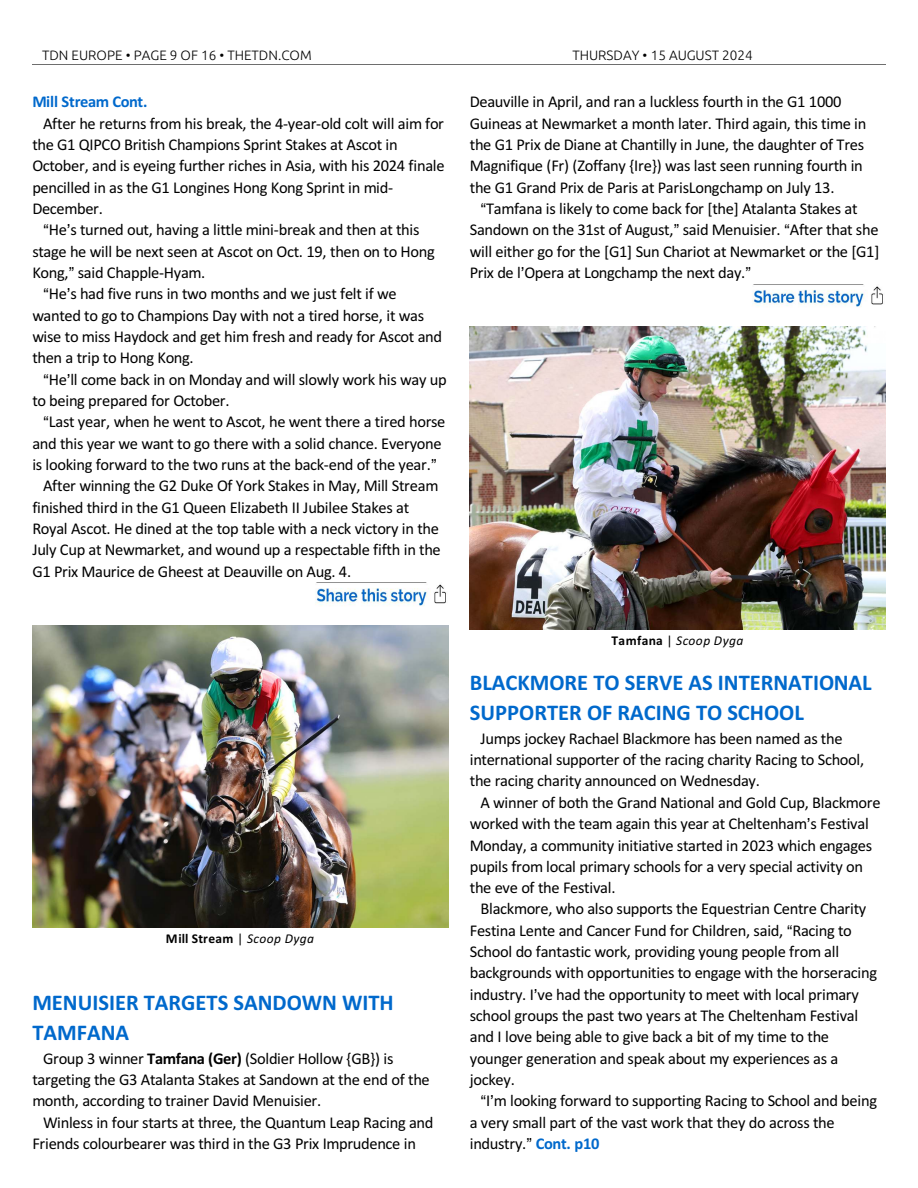
<style>
.page{position:relative;width:918px;height:1188px;background:#fff}
.page>*{position:absolute;margin:0;border:0;box-sizing:border-box;transform-origin:0 0}
.t1{font:700 22.5px/30.3px "Calibri";color:#0069cc}
.t2{font:16.5px/21.3px "Calibri";letter-spacing:-.02em;color:#000}
.t3{font:700 16.5px "Calibri";letter-spacing:-.02em;color:#0069cc}
.t4{font:300 13.5px "Ubuntu";color:#000}
.t5{font:700 13.5px "Calibri";letter-spacing:.02em;color:#000}
.t6{font:italic 13.5px "Calibri";letter-spacing:.03em;color:#000}
.s1{font-weight:400}
.s2{font-weight:400;font-style:italic}
.s3{font-weight:700}
.s4{font-weight:700;font-style:normal}
.s5{font-style:normal}
.s6{font-weight:700;color:#0069cc}
</style>
<div class="page">
<hr style="left:32px;top:64px;width:853px;height:1px;background:#6e6e6e">
<img style="left:32px;top:625px;width:416px;height:303px">
<img style="left:470px;top:327px;width:416px;height:302px">
<img style="left:315px;top:584px;width:131px;height:22px">
<img style="left:752px;top:284px;width:131px;height:23px">
<p class="t4" style="left:42px;top:49px;width:271px">TDN EUROPE • PAGE 9 OF 16 • THETDN.COM</p>
<p class="t4" style="left:572px;top:49px;width:182px">THURSDAY • 15 AUGUST 2024</p>
<p class="t3" style="left:32px;top:95px;width:117px">Mill Stream Cont.</p>
<p class="t2" style="left:43px;top:114px;width:402px">After he returns from his break, the 4-year-old colt will aim for</p>
<p class="t2" style="left:32px;top:135px;width:367px">the G1 QIPCO British Champions Sprint Stakes at Ascot in</p>
<p class="t2" style="left:32px;top:157px;width:414px">October, and is eyeing further riches in Asia, with his 2024 finale</p>
<p class="t2" style="left:32px;top:178px;width:362px">pencilled in as the G1 Longines Hong Kong Sprint in mid-</p>
<p class="t2" style="left:32px;top:199px;width:72px">December.</p>
<p class="t2" style="left:49px;top:221px;width:372px">He s turned out, having a little mini-break and then at this</p>
<p class="t2" style="left:32px;top:242px;width:404px">stage he will be next seen at Ascot on Oct. 19, then on to Hong</p>
<p class="t2" style="left:32px;top:263px;width:175px">Kong, said Chapple-Hyam.</p>
<p class="t2" style="left:49px;top:285px;width:349px">He s had five runs in two months and we just felt if we</p>
<p class="t2" style="left:32px;top:306px;width:393px">wanted to go to Champions Day with not a tired horse, it was</p>
<p class="t2" style="left:32px;top:327px;width:411px">wise to miss Haydock and get him fresh and ready for Ascot and</p>
<p class="t2" style="left:32px;top:349px;width:163px">then a trip to Hong Kong.</p>
<p class="t2" style="left:49px;top:370px;width:399px">He ll come back in on Monday and will slowly work his way up</p>
<p class="t2" style="left:32px;top:391px;width:199px">to being prepared for October.</p>
<p class="t2" style="left:49px;top:413px;width:398px">Last year, when he went to Ascot, he went there a tired horse</p>
<p class="t2" style="left:32px;top:434px;width:411px">and this year we want to go there with a solid chance. Everyone</p>
<p class="t2" style="left:32px;top:455px;width:400px">is looking forward to the two runs at the back-end of the year.</p>
<p class="t2" style="left:43px;top:477px;width:397px">After winning the G2 Duke Of York Stakes in May, Mill Stream</p>
<p class="t2" style="left:32px;top:498px;width:378px">finished third in the G1 Queen Elizabeth II Jubilee Stakes at</p>
<p class="t2" style="left:32px;top:519px;width:408px">Royal Ascot. He dined at the top table with a neck victory in the</p>
<p class="t2" style="left:32px;top:541px;width:410px">July Cup at Newmarket, and wound up a respectable fifth in the</p>
<p class="t2" style="left:32px;top:562px;width:320px">G1 Prix Maurice de Gheest at Deauville on Aug. 4.</p>
<p class="t5" style="left:166px;top:933px;width:150px">Mill Stream <span class="s1">|</span> <span class="s2">Scoop Dyga</span></p>
<h1 class="t1" style="left:32px;top:989px;width:363px">MENUISIER TARGETS SANDOWN WITH<br>TAMFANA</h1>
<p class="t2" style="left:32px;top:1049px;width:399px;text-indent:11px">Group 3 winner <span class="s3">Tamfana (Ger)</span> (Soldier Hollow {GB}) is targeting the G3 Atalanta Stakes at Sandown at the end of the month, according to trainer David Menuisier.</p>
<p class="t2" style="left:32px;top:1113px;width:403px;text-indent:11px">Winless in four starts at three, the Quantum Leap Racing and<br>Friends colourbearer was third in the G3 Prix Imprudence in</p>
<p class="t2" style="left:470px;top:93px;width:398px">Deauville in April, and ran a luckless fourth in the G1 1000<br>Guineas at Newmarket a month later. Third again, this time in the G1 Prix de Diane at Chantilly in June, the daughter of Tres Magnifique (Fr) (Zoffany {Ire}) was last seen running fourth in the G1 Grand Prix de Paris at ParisLongchamp on July 13.</p>
<p class="t2" style="left:470px;top:199px;width:411px;text-indent:16px">Tamfana is likely to come back for [the] Atalanta Stakes at Sandown on the 31st of August, said Menuisier. After that she will either go for the [G1] Sun Chariot at Newmarket or the [G1] Prix de l Opera at Longchamp the next day.</p>
<p class="t6" style="left:612px;top:635px;width:133px"><span class="s4">Tamfana</span> <span class="s5">|</span> Scoop Dyga</p>
<h1 class="t1" style="left:470px;top:669px;width:403px">BLACKMORE TO SERVE AS INTERNATIONAL<br>SUPPORTER OF RACING TO SCHOOL</h1>
<p class="t2" style="left:470px;top:729px;width:396px;text-indent:11px">Jumps jockey Rachael Blackmore has been named as the international supporter of the racing charity Racing to School, the racing charity announced on Wednesday.</p>
<p class="t2" style="left:470px;top:793px;width:412px;text-indent:11px">A winner of both the Grand National and Gold Cup, Blackmore worked with the team again this year at Cheltenham s Festival Monday, a community initiative started in 2023 which engages pupils from local primary schools for a very special activity on the eve of the Festival.</p>
<p class="t2" style="left:470px;top:900px;width:409px;text-indent:11px">Blackmore, who also supports the Equestrian Centre Charity Festina Lente and Cancer Fund for Children, said, Racing to School do fantastic work, providing young people from all backgrounds with opportunities to engage with the horseracing industry. I ve had the opportunity to meet with local primary school groups the past two years at The Cheltenham Festival and I love being able to give back a bit of my time to the younger generation and speak about my experiences as a jockey.</p>
<p class="t2" style="left:470px;top:1092px;width:409px;text-indent:16px">I m looking forward to supporting Racing to School and being a very small part of the vast work that they do across the industry. <span class="s6">Cont. p10</span></p>
</div>
